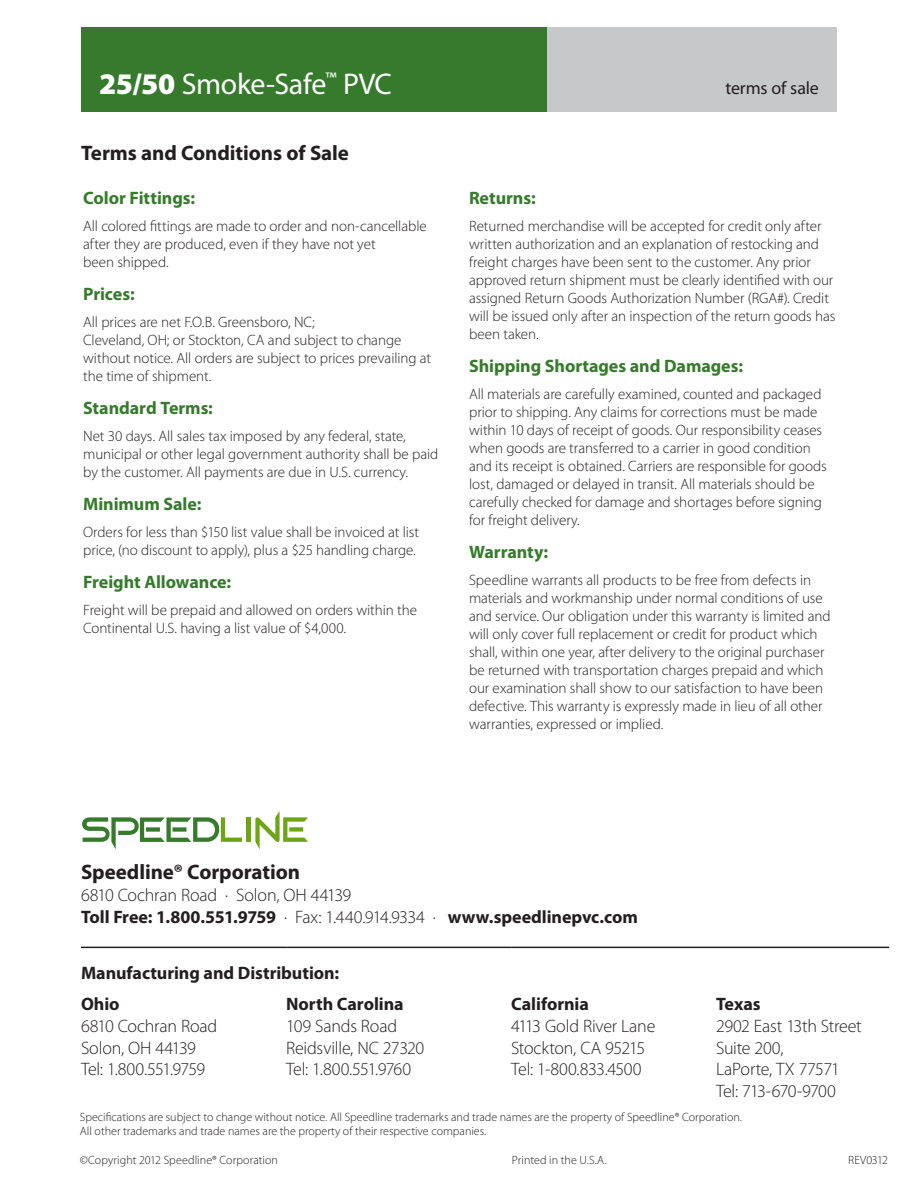
<style>
.page{position:relative;width:918px;height:1188px;background:#fff}
.page>*{position:absolute;margin:0;border:0;box-sizing:border-box;transform-origin:0 0}
.t1{font:30px "Myriad Pro";letter-spacing:-.01em;color:#fff}
.Headline{font:700 21px "Myriad Pro";letter-spacing:-.005em;color:#231f20}
.t2{font:300 18px/21.6px "Myriad Pro";letter-spacing:-.01em;color:#231f20}
.t3{font:700 18px/21.6px "Myriad Pro";letter-spacing:-.005em;color:#231f20}
.Subhead_1{font:700 18px "Myriad Pro";letter-spacing:-.005em;color:#357b2b}
.t4{font:18px "Myriad Pro";letter-spacing:-.01em;color:#231f20}
.Body_Copy{font:300 15px/18px "Myriad Pro";letter-spacing:-.005em;color:#231f20}
.t5{font:300 12px "Myriad Pro";color:#231f20}
.s1{font-weight:900}
.s2{font-weight:300}
</style>
<div class="page">
<div style="left:81px;top:27px;width:466px;height:85px;background:#357b2b"></div>
<div style="left:547px;top:27px;width:290px;height:85px;background:#c7c8ca"></div>
<hr style="left:81px;top:947px;width:205px;height:1px;background:#231f20">
<hr style="left:286px;top:947px;width:225px;height:1px;background:#231f20">
<hr style="left:511px;top:947px;width:205px;height:1px;background:#231f20">
<hr style="left:716px;top:947px;width:173px;height:1px;background:#231f20">
<svg style="left:255px;top:811px;width:53px;height:38px"></svg>
<svg style="left:82px;top:817px;width:160px;height:32px"></svg>
<div style="left:246px;top:817px;width:5px;height:25px;background:#6ea516"></div>
<h1 class="t1" style="left:99px;top:65px;width:295px"><span class="s1">25/50</span> Smoke-Safe<sup>™</sup> PVC</h1>
<p class="t4" style="left:725px;top:76px;width:95px">terms of sale</p>
<p class="Headline" style="left:81px;top:139px;width:270px">Terms and Conditions of Sale</p>
<p class="Subhead_1" style="left:83px;top:186px;width:113px">Color Fittings:</p>
<p class="Body_Copy" style="left:83px;top:217px;width:345px">All colored fittings are made to order and non-cancellable after they are produced, even if they have not yet<br>been shipped.</p>
<p class="Subhead_1" style="left:83px;top:282px;width:53px">Prices:</p>
<p class="Body_Copy" style="left:83px;top:313px;width:350px">All prices are net F.O.B. Greensboro, NC;<br>Cleveland, OH; or Stockton, CA and subject to change without notice. All orders are subject to prices prevailing at the time of shipment.</p>
<p class="Subhead_1" style="left:83px;top:396px;width:131px">Standard Terms:</p>
<p class="Body_Copy" style="left:83px;top:427px;width:357px">Net 30 days. All sales tax imposed by any federal, state, municipal or other legal government authority shall be paid by the customer. All payments are due in U.S. currency.</p>
<p class="Subhead_1" style="left:83px;top:492px;width:120px">Minimum Sale:</p>
<p class="Body_Copy" style="left:83px;top:523px;width:338px">Orders for less than $150 list value shall be invoiced at list price, (no discount to apply), plus a $25 handling charge.</p>
<p class="Subhead_1" style="left:83px;top:570px;width:150px">Freight Allowance:</p>
<p class="Body_Copy" style="left:83px;top:601px;width:335px">Freight will be prepaid and allowed on orders within the<br>Continental U.S. having a list value of $4,000.</p>
<p class="Subhead_1" style="left:469px;top:186px;width:68px">Returns:</p>
<p class="Body_Copy" style="left:469px;top:217px;width:368px">Returned merchandise will be accepted for credit only after written authorization and an explanation of restocking and freight charges have been sent to the customer. Any prior approved return shipment must be clearly identified with our assigned Return Goods Authorization Number (RGA#). Credit will be issued only after an inspection of the return goods has been taken.</p>
<p class="Subhead_1" style="left:469px;top:354px;width:276px">Shipping Shortages and Damages:</p>
<p class="Body_Copy" style="left:469px;top:385px;width:359px">All materials are carefully examined, counted and packaged prior to shipping. Any claims for corrections must be made within 10 days of receipt of goods. Our responsibility ceases when goods are transferred to a carrier in good condition and its receipt is obtained. Carriers are responsible for goods lost, damaged or delayed in transit. All materials should be carefully checked for damage and shortages before signing for freight delivery.</p>
<p class="Subhead_1" style="left:469px;top:540px;width:81px">Warranty:</p>
<p class="Body_Copy" style="left:469px;top:571px;width:363px">Speedline warrants all products to be free from defects in materials and workmanship under normal conditions of use and service. Our obligation under this warranty is limited and will only cover full replacement or credit for product which shall, within one year, after delivery to the original purchaser be returned with transportation charges prepaid and which our examination shall show to our satisfaction to have been defective. This warranty is expressly made in lieu of all other warranties, expressed or implied.</p>
<p class="Headline" style="left:81px;top:859px;width:221px">Speedline® Corporation</p>
<p class="t2" style="left:81px;top:884px;width:272px">6810 Cochran Road · Solon, OH 44139</p>
<p class="t3" style="left:81px;top:905px;width:558px">Toll Free: 1.800.551.9759 <span class="s2">· Fax: 1.440.914.9334 ·</span> www.speedlinepvc.com</p>
<p class="t3" style="left:81px;top:961px;width:260px">Manufacturing and Distribution:</p>
<p class="t3" style="left:81px;top:993px;width:40px">Ohio</p>
<p class="t2" style="left:81px;top:1015px;width:138px">6810 Cochran Road</p>
<p class="t2" style="left:81px;top:1037px;width:117px">Solon, OH 44139</p>
<p class="t2" style="left:81px;top:1058px;width:126px">Tel: 1.800.551.9759</p>
<p class="t3" style="left:511px;top:993px;width:79px">California</p>
<p class="t2" style="left:511px;top:1015px;width:146px">4113 Gold River Lane<br>Stockton, CA 95215</p>
<p class="t2" style="left:511px;top:1058px;width:132px">Tel: 1-800.833.4500</p>
<p class="t3" style="left:286px;top:993px;width:119px">North Carolina<br><span class="s2">109 Sands Road</span></p>
<p class="t2" style="left:286px;top:1037px;width:140px">Reidsville, NC 27320</p>
<p class="t2" style="left:286px;top:1058px;width:126px">Tel: 1.800.551.9760</p>
<p class="t3" style="left:716px;top:993px;width:46px">Texas</p>
<p class="t2" style="left:716px;top:1015px;width:147px">2902 East 13th Street<br>Suite 200,<br>LaPorte, TX 77571<br>Tel: 713-670-9700</p>
<p class="t5" style="left:80px;top:1109px;width:664px">Specifications are subject to change without notice. All Speedline trademarks and trade names are the property of Speedline® Corporation.</p>
<p class="t5" style="left:80px;top:1124px;width:408px">All other trademarks and trade names are the property of their respective companies.</p>
<p class="t5" style="left:80px;top:1152px;width:200px">©Copyright 2012 Speedline® Corporation</p>
<p class="t5" style="left:512px;top:1152px;width:96px">Printed in the U.S.A.</p>
<p class="t5" style="left:848px;top:1152px;width:41px">REV0312</p>
</div>
